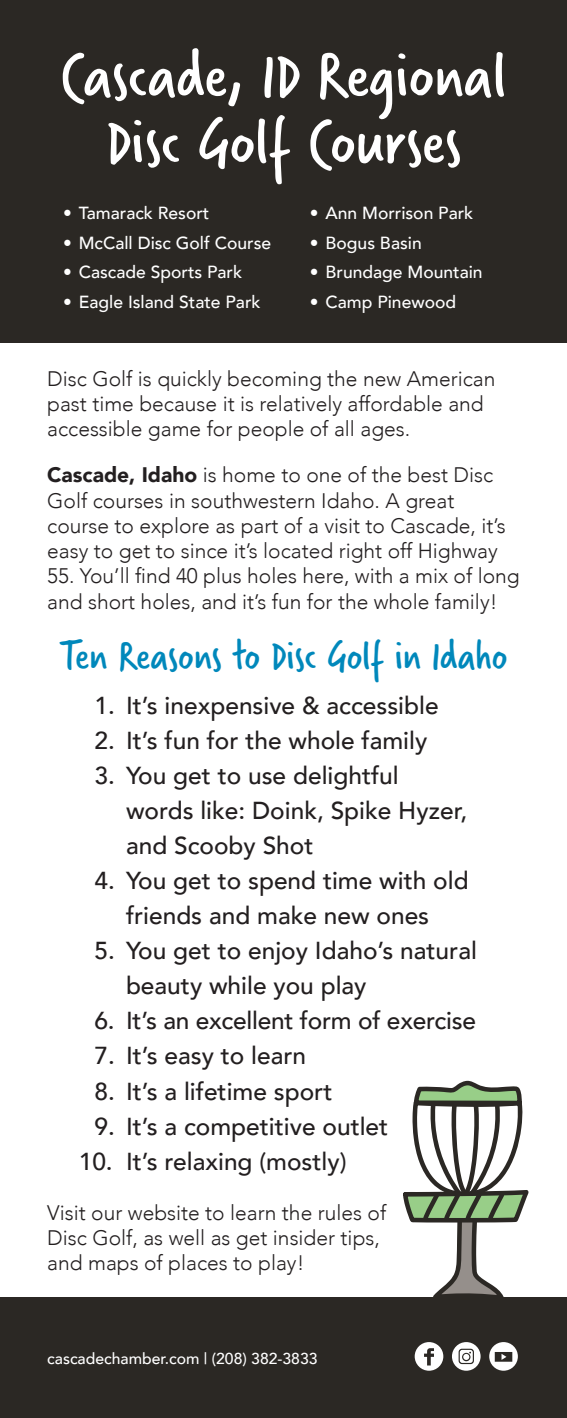
<style>
.page{position:relative;width:567px;height:1418px;background:#fff}
.page>*{position:absolute;margin:0;border:0;box-sizing:border-box;transform-origin:0 0}
.t1{font:70px/66.5px "Verveine";color:#fff;text-align:center}
.t2{font:43.75px "Verveine";color:#08b}
.t3{font:500 24.5px/35px "Avenir";color:#231f20}
.t4{font:300 21px/25.2px "Avenir";color:#231f20}
.t5{font:500 17.5px "Avenir";color:#fff}
.t6{font:500 15.75px "Avenir";color:#fff}
.s1{font-weight:900}
</style>
<div class="page">
<div style="left:0;top:0;width:567px;height:342px;background:#2b2824"></div>
<svg style="left:403px;top:1080px;width:126px;height:217px"></svg>
<div style="left:0;top:1297px;width:567px;height:121px;background:#2b2824"></div>
<div style="left:489px;top:1342px;width:29px;height:28px;background:#fff;border-radius:50%"></div>
<svg style="left:495px;top:1352px;width:17px;height:9px"></svg>
<div style="left:452px;top:1342px;width:29px;height:28px;background:#fff;border-radius:50%"></div>
<svg style="left:459px;top:1348px;width:15px;height:16px"></svg>
<div style="left:415px;top:1342px;width:28px;height:28px;background:#fff;border-radius:50%"></div>
<svg style="left:424px;top:1348px;width:10px;height:17px"></svg>
<h1 class="t1" style="left:60px;top:48px;width:448px">Cascade, ID Regional<br>Disc Golf Courses</h1>
<p class="t5" style="left:63px;top:205px;width:148px">• Tamarack Resort</p>
<p class="t5" style="left:63px;top:235px;width:210px">• McCall Disc Golf Course</p>
<p class="t5" style="left:63px;top:265px;width:181px">• Cascade Sports Park</p>
<p class="t5" style="left:63px;top:294px;width:199px">• Eagle Island State Park</p>
<p class="t5" style="left:310px;top:205px;width:165px">• Ann Morrison Park</p>
<p class="t5" style="left:310px;top:235px;width:114px">• Bogus Basin</p>
<p class="t5" style="left:310px;top:265px;width:174px">• Brundage Mountain</p>
<p class="t5" style="left:310px;top:294px;width:148px">• Camp Pinewood</p>
<p class="t4" style="left:47px;top:368px;width:450px">Disc Golf is quickly becoming the new American past time because it is relatively affordable and accessible game for people of all ages.</p>
<p class="t4" style="left:47px;top:464px;width:460px"><span class="s1">Cascade, Idaho</span> is home to one of the best Disc Golf courses in southwestern Idaho. A great course to explore as part of a visit to Cascade, it’s easy to get to since it’s located right off Highway</p>
<p class="t4" style="left:47px;top:563px;width:474px">55. You’ll find 40 plus holes here, with a mix of long and short holes, and it’s fun for the whole family!</p>
<h2 class="t2" style="left:60px;top:635px;width:449px">Ten Reasons to Disc Golf in Idaho</h2>
<p class="t3" style="left:94px;top:691px;width:346px">1. It’s inexpensive &amp; accessible</p>
<p class="t3" style="left:94px;top:726px;width:334px">2. It’s fun for the whole family</p>
<p class="t3" style="left:126px;top:761px;width:343px;text-indent:-32px">3. You get to use delightful words like: Doink, Spike Hyzer, and Scooby Shot</p>
<p class="t3" style="left:94px;top:866px;width:376px;text-align:center">4. You get to spend time with old friends and make new ones</p>
<p class="t3" style="left:126px;top:936px;width:352px;text-indent:-32px">5. You get to enjoy Idaho’s natural beauty while you play</p>
<p class="t3" style="left:94px;top:1006px;width:383px">6. It’s an excellent form of exercise</p>
<p class="t3" style="left:94px;top:1041px;width:213px">7. It’s easy to learn</p>
<p class="t3" style="left:94px;top:1076px;width:239px">8. It’s a lifetime sport</p>
<p class="t3" style="left:94px;top:1111px;width:295px">9. It’s a competitive outlet</p>
<p class="t3" style="left:79px;top:1146px;width:269px">10. It’s relaxing (mostly)</p>
<p class="t4" style="left:47px;top:1201px;width:341px">Visit our website to learn the rules of<br>Disc Golf, as well as get insider tips, and maps of places to play!</p>
<p class="t6" style="left:47px;top:1352px;width:272px">cascadechamber.com | (208) 382-3833</p>
</div>
